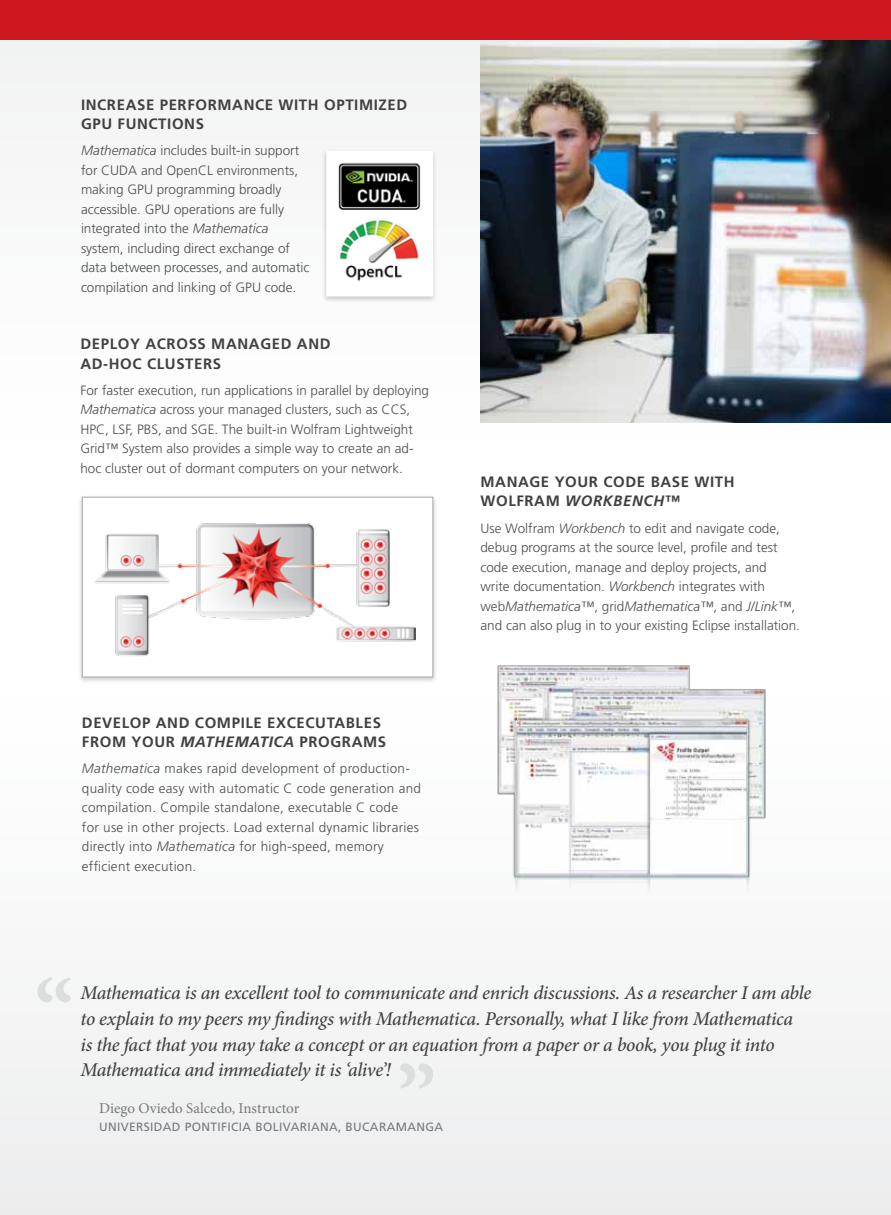
<style>
.page{position:relative;width:891px;height:1215px;background:#fff}
.page>*{position:absolute;margin:0;border:0;box-sizing:border-box;transform-origin:0 0}
.t1{font:italic 500 19.5px/25.5px "Minion Pro";letter-spacing:-.02em;color:#414042}
.t2{font:700 15px/19.5px "Frutiger";letter-spacing:.04em;color:#414042}
.t3{font:15px "Minion Pro";color:#77787b}
.t4{font:300 13.5px/19.5px "Frutiger";color:#4d4d4f}
.t5{font:300 13.5px/19.5px "Frutiger";letter-spacing:.02em;color:#4d4d4f}
.t6{font:12px "Frutiger";letter-spacing:.03em;color:#77787b}
.s1{font-style:italic}
</style>
<div class="page">
<div style="left:0;top:643px;width:891px;height:572px;background:#f6f6f6"></div>
<div style="left:0;top:0;width:891px;height:495px;background:#fbfbfc"></div>
<div style="left:77px;top:494px;width:361px;height:190px;background:#000;opacity:.2"></div>
<div style="left:82px;top:497px;width:351px;height:180px;background:#fff"></div>
<img style="left:95px;top:523px;width:320px;height:134px">
<div style="left:82px;top:497px;width:351px;height:180px;border:1px solid #a7a9ac"></div>
<div style="left:321px;top:148px;width:117px;height:155px;background:#000;opacity:.2"></div>
<img style="left:335px;top:160px;width:87px;height:128px">
<img style="left:480px;top:40px;width:411px;height:382px">
<img style="left:497px;top:665px;width:269px;height:221px">
<div style="left:0;top:0;width:891px;height:40px;background:#ce171e"></div>
<svg style="left:37px;top:977px;width:34px;height:26px"></svg>
<svg style="left:400px;top:1063px;width:33px;height:26px"></svg>
<p class="t2" style="left:81px;top:94px;width:328px">INCREASE PERFORMANCE WITH OPTIMIZED<br>GPU FUNCTIONS</p>
<p class="t4" style="left:81px;top:141px;width:230px"><span class="s1">Mathematica</span> includes built-in support for CUDA and OpenCL environments, making GPU programming broadly accessible. GPU operations are fully integrated into the <span class="s1">Mathematica </span>system, including direct exchange of data between processes, and automatic compilation and linking of GPU code.</p>
<p class="t2" style="left:80px;top:334px;width:252px">DEPLOY ACROSS MANAGED AND<br>AD-HOC CLUSTERS</p>
<p class="t4" style="left:80px;top:380px;width:350px">For faster execution, run applications in parallel by deploying <span class="s1">Mathematica</span> across your managed clusters, such as CCS, HPC, LSF, PBS, and SGE. The built-in Wolfram Lightweight Grid™ System also provides a simple way to create an ad&shy;hoc cluster out of dormant computers on your network.</p>
<p class="t2" style="left:82px;top:712px;width:306px">DEVELOP AND COMPILE EXCECUTABLES<br>FROM YOUR <span class="s1">MATHEMATICA</span> PROGRAMS</p>
<p class="t5" style="left:82px;top:759px;width:341px"><span class="s1">Mathematica</span> makes rapid development of production&shy;quality code easy with automatic C code generation and compilation. Compile standalone, executable C code<br>for use in other projects. Load external dynamic libraries directly into <span class="s1">Mathematica</span> for high-speed, memory efficient execution.</p>
<p class="t2" style="left:480px;top:472px;width:256px">MANAGE YOUR CODE BASE WITH<br>WOLFRAM <span class="s1">WORKBENCH™</span></p>
<p class="t4" style="left:480px;top:518px;width:321px">Use Wolfram <span class="s1">Workbench</span> to edit and navigate code, debug programs at the source level, profile and test code execution, manage and deploy projects, and<br>write documentation. <span class="s1">Workbench</span> integrates with web<span class="s1">Mathematica™</span>, grid<span class="s1">Mathematica™</span>, and <span class="s1">J/Link™</span>, and can also plug in to your existing Eclipse installation.</p>
<p class="t1" style="left:80px;top:980px;width:732px">Mathematica is an excellent tool to communicate and enrich discussions. As a researcher I am able to explain to my peers my findings with Mathematica. Personally, what I like from Mathematica<br>is the fact that you may take a concept or an equation from a paper or a book, you plug it into Mathematica and immediately it is ‘alive’!</p>
<p class="t3" style="left:99px;top:1098px;width:202px">Diego Oviedo Salcedo, Instructor</p>
<p class="t6" style="left:99px;top:1120px;width:346px">UNIVERSIDAD PONTIFICIA BOLIVARIANA, BUCARAMANGA</p>
</div>
